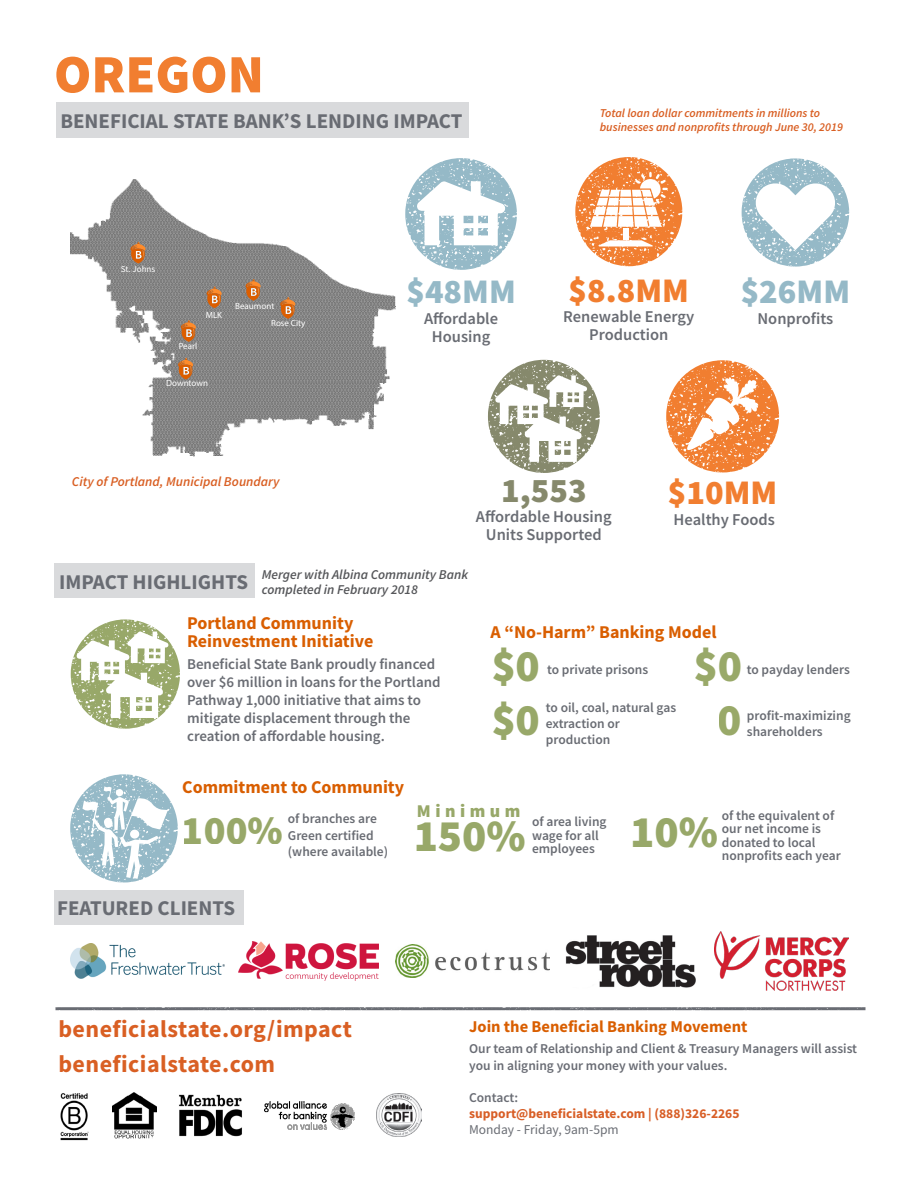
<style>
.page{position:relative;width:918px;height:1188px;background:#fff}
.page>*{position:absolute;margin:0;border:0;box-sizing:border-box;transform-origin:0 0}
.t1{font:900 54px "Source Sans Pro";color:#f17e30}
.t2{font:900 45px "Source Sans Pro";color:#98a869}
.t3{font:900 45px/53.7px "Source Sans Pro";color:#99a969;text-align:center}
.t4{font:900 40.5px "Source Sans Pro";color:#98a869}
.t5{font:900 34.5px "Source Sans Pro";color:#f17e30}
.t6{font:900 34.5px "Source Sans Pro";color:#95b9c7}
.t7{font:900 34.5px "Source Sans Pro";color:#86896c}
.t8{font:700 24px "Source Sans Pro";letter-spacing:.02em;color:#d95f23}
.t9{font:700 21px "Source Sans Pro";color:#696c73}
.t10{font:700 18px/18px "Source Sans Pro";color:#d95e00}
.t11{font:900 18px "Source Sans Pro";letter-spacing:.25em;color:#98a869}
.t12{font:600 16.5px/18px "Source Sans Pro";color:#696c73;text-align:center}
.t13{font:700 16.5px "Source Sans Pro";color:#d95e00}
.t14{font:600 15px/18px "Source Sans Pro";color:#696c73}
.t15{font:600 13.5px/16.5px "Source Sans Pro";color:#696c73}
.t16{font:600 13.5px/16.2px "Source Sans Pro";color:#696c74}
.t17{font:italic 600 13.5px/15px "Source Sans Pro";color:#56575a}
.t18{font:700 13.5px "Source Sans Pro";color:#d85e26}
.t19{font:italic 600 13.5px "Source Sans Pro";color:#d95f23}
.t20{font:13.5px "Source Sans Pro";color:#696c73}
.t21{font:italic 600 12px "Source Sans Pro";color:#d95f23}
.t22{font:9px "Myriad Pro";color:#fff}
.t23{font:9px "Source Sans Pro";color:#fff}
</style>
<div class="page">
<img style="left:70px;top:179px;width:325px;height:277px">
<div style="left:54px;top:563px;width:201px;height:35px;background:#d9dadc"></div>
<svg style="left:70px;top:774px;width:108px;height:108px"></svg>
<div style="left:130px;top:829px;width:10px;height:10px;background:#fff;border-radius:4px"></div>
<div style="left:54px;top:890px;width:190px;height:35px;background:#d9dadc"></div>
<svg style="left:405px;top:158px;width:112px;height:112px"></svg>
<svg style="left:742px;top:158px;width:107px;height:109px"></svg>
<svg style="left:575px;top:157px;width:107px;height:109px"></svg>
<img style="left:71px;top:943px;width:153px;height:35px">
<img style="left:395px;top:944px;width:155px;height:34px">
<img style="left:239px;top:941px;width:140px;height:40px">
<img style="left:715px;top:931px;width:134px;height:60px">
<img style="left:565px;top:935px;width:131px;height:53px">
<svg style="left:488px;top:360px;width:112px;height:113px"></svg>
<div style="left:56px;top:103px;width:412px;height:35px;background:#d9dadc"></div>
<svg style="left:666px;top:360px;width:113px;height:112px"></svg>
<svg style="left:130px;top:242px;width:16px;height:22px"></svg>
<svg style="left:178px;top:358px;width:15px;height:22px"></svg>
<svg style="left:181px;top:320px;width:15px;height:22px"></svg>
<svg style="left:207px;top:286px;width:15px;height:22px"></svg>
<svg style="left:246px;top:279px;width:15px;height:22px"></svg>
<svg style="left:280px;top:297px;width:15px;height:22px"></svg>
<svg style="left:71px;top:619px;width:109px;height:110px"></svg>
<svg style="left:55px;top:1007px;width:811px;height:3px;background:#777a80"></svg>
<img style="left:376px;top:1094px;width:45px;height:42px">
<img style="left:265px;top:1101px;width:89px;height:28px">
<img style="left:112px;top:1092px;width:45px;height:46px">
<img style="left:179px;top:1094px;width:63px;height:43px">
<img style="left:60px;top:1093px;width:29px;height:48px">
<h1 class="t1" style="left:54px;top:37px;width:211px">OREGON</h1>
<p class="t9" style="left:60px;top:107px;width:404px">BENEFICIAL STATE BANK’S LENDING IMPACT</p>
<p class="t21" style="left:600px;top:105px;width:222px">Total loan dollar commitments in millions to</p>
<p class="t21" style="left:600px;top:119px;width:245px">businesses and nonprofits through June 30, 2019</p>
<p class="t23" style="left:121px;top:263px;width:36px">St. Johns</p>
<p class="t22" style="left:206px;top:309px;width:18px">MLK</p>
<p class="t22" style="left:179px;top:340px;width:20px">Pearl</p>
<p class="t22" style="left:166px;top:377px;width:43px">Downtown</p>
<p class="t22" style="left:235px;top:300px;width:41px">Beaumont</p>
<p class="t22" style="left:271px;top:317px;width:36px">Rose City</p>
<p class="t6" style="left:406px;top:268px;width:111px">$48MM</p>
<p class="t12" style="left:424px;top:309px;width:76px">Affordable<br>Housing</p>
<p class="t5" style="left:569px;top:266px;width:122px">$8.8MM</p>
<p class="t12" style="left:563px;top:308px;width:133px">Renewable Energy</p>
<p class="t12" style="left:589px;top:326px;width:81px">Production</p>
<p class="t6" style="left:741px;top:268px;width:111px">$26MM</p>
<p class="t12" style="left:757px;top:309px;width:77px">Nonprofits</p>
<p class="t19" style="left:72px;top:473px;width:209px">City of Portland, Municipal Boundary</p>
<p class="t7" style="left:501px;top:466px;width:87px">1,553</p>
<p class="t12" style="left:476px;top:508px;width:137px">Affordable Housing<br>Units Supported</p>
<p class="t5" style="left:668px;top:469px;width:111px">$10MM</p>
<p class="t12" style="left:674px;top:510px;width:103px">Healthy Foods</p>
<p class="t17" style="left:262px;top:566px;width:208px">Merger with Albina Community Bank completed in February 2018</p>
<p class="t10" style="left:187px;top:613px;width:188px">Portland Community<br>Reinvestment Initiative</p>
<p class="t14" style="left:187px;top:655px;width:255px">Beneficial State Bank proudly financed over $6 million in loans for the Portland<br>Pathway 1,000 initiative that aims to</p>
<p class="t14" style="left:187px;top:709px;width:225px">mitigate displacement through the</p>
<p class="t14" style="left:187px;top:727px;width:199px">creation of affordable housing.</p>
<p class="t9" style="left:59px;top:567px;width:191px">IMPACT HIGHLIGHTS</p>
<p class="t10" style="left:182px;top:778px;width:223px">Commitment to Community</p>
<p class="t10" style="left:490px;top:623px;width:228px">A “No-Harm” Banking Model</p>
<h2 class="t2" style="left:491px;top:635px;width:50px">$0</h2>
<h2 class="t3" style="left:694px;top:639px;width:50px">$0<br>0</h2>
<p class="t15" style="left:547px;top:661px;width:103px">to private prisons</p>
<p class="t15" style="left:546px;top:699px;width:132px">to oil, coal, natural gas</p>
<p class="t15" style="left:546px;top:715px;width:75px">extraction or</p>
<p class="t15" style="left:546px;top:731px;width:66px">production</p>
<p class="t15" style="left:747px;top:661px;width:105px">to payday lenders</p>
<p class="t15" style="left:747px;top:707px;width:105px">profit-maximizing shareholders</p>
<h2 class="t2" style="left:491px;top:689px;width:50px">$0</h2>
<p class="t11" style="left:417px;top:798px;width:105px">Minimum</p>
<h3 class="t4" style="left:182px;top:802px;width:102px">100%</h3>
<p class="t15" style="left:288px;top:810px;width:102px">of branches are<br>Green certified (where available)</p>
<p class="t15" style="left:532px;top:815px;width:76px;line-height:13.5px">of area living wage for all</p>
<p class="t2" style="left:414px;top:805px;width:114px">150%</p>
<p class="t15" style="left:532px;top:840px;width:64px">employees</p>
<p class="t9" style="left:57px;top:894px;width:180px">FEATURED CLIENTS</p>
<p class="t15" style="left:722px;top:808px;width:114px;line-height:13.5px">of the equivalent of our net income is</p>
<p class="t15" style="left:722px;top:834px;width:95px">donated to local</p>
<p class="t15" style="left:722px;top:847px;width:120px">nonprofits each year</p>
<p class="t2" style="left:630px;top:801px;width:89px">10%</p>
<p class="t8" style="left:58px;top:1013px;width:295px">beneficialstate.org/impact</p>
<p class="t8" style="left:58px;top:1047px;width:218px">beneficialstate.com</p>
<p class="t13" style="left:469px;top:1015px;width:280px">Join the Beneficial Banking Movement</p>
<p class="t16" style="left:469px;top:1041px;width:390px">Our team of Relationship and Client &amp; Treasury Managers will assist you in aligning your money with your values.</p>
<p class="t16" style="left:469px;top:1089px;width:51px">Contact:</p>
<p class="t18" style="left:469px;top:1104px;width:272px">support@beneficialstate.com | (888)326-2265</p>
<p class="t20" style="left:469px;top:1121px;width:151px">Monday - Friday, 9am-5pm</p>
</div>
